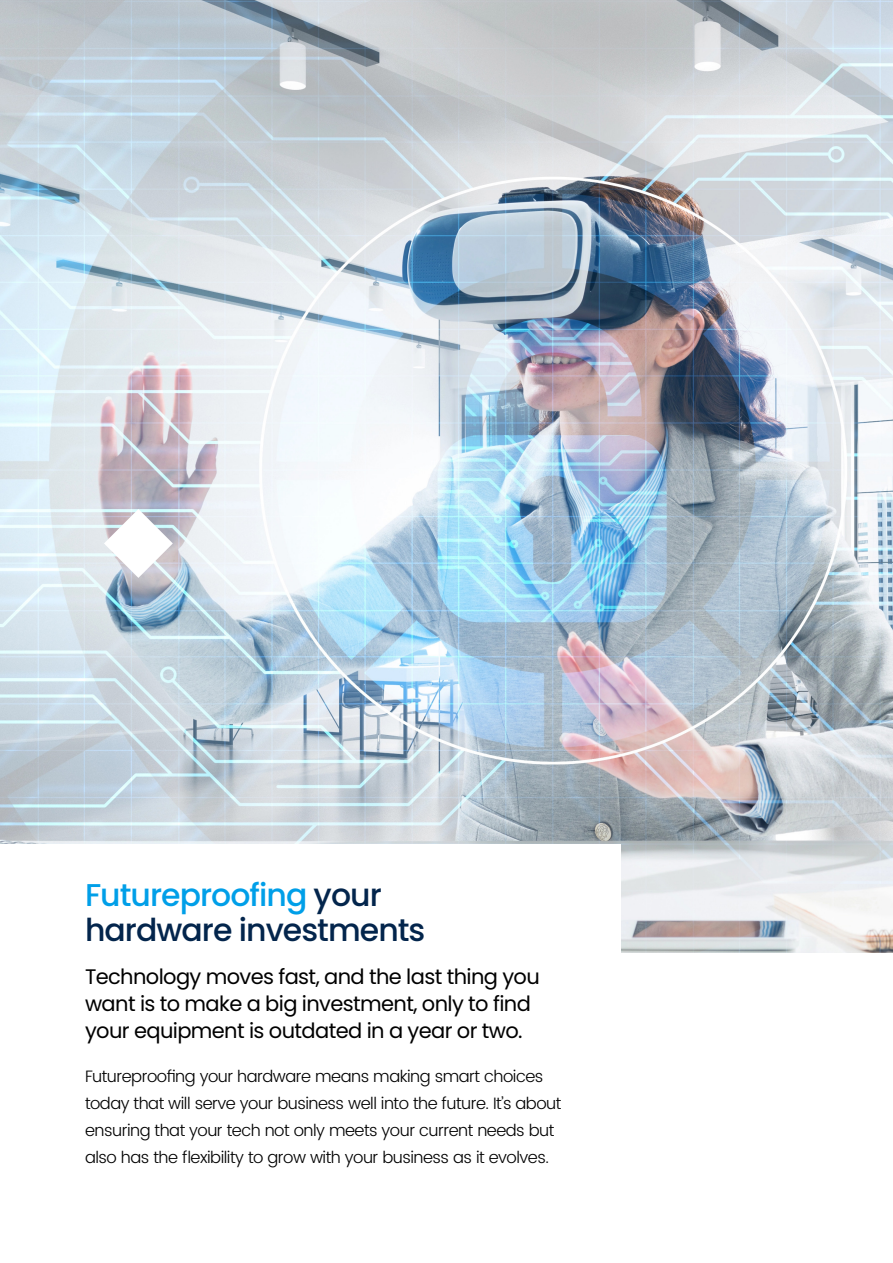
<style>
.page{position:relative;width:893px;height:1263px;background:#fff}
.page>*{position:absolute;margin:0;border:0;box-sizing:border-box;transform-origin:0 0}
.t1{font:500 31.5px/35px "Poppins";letter-spacing:-.03em;color:#03254c}
.t2{font:21px/27px "Poppins";letter-spacing:-.03em;color:#000}
.t3{font:300 16.5px/27px "Poppins";letter-spacing:-.03em;color:#000}
.s1{color:#009fe8}
</style>
<div class="page">
<img style="left:0;top:0;width:893px;height:953px">
<div style="left:0;top:844px;width:621px;height:382px;background:#fff"></div>
<svg style="left:104px;top:509px;width:69px;height:69px"></svg>
<p class="t1" style="left:85px;top:877px;width:342px"><span class="s1">Futureproofing</span> your hardware investments</p>
<p class="t2" style="left:85px;top:963px;width:456px">Technology moves fast, and the last thing you want is to make a big investment, only to find your equipment is outdated in a year or two.</p>
<p class="t3" style="left:85px;top:1063px;width:478px">Futureproofing your hardware means making smart choices today that will serve your business well into the future. It’s about ensuring that your tech not only meets your current needs but also has the flexibility to grow with your business as it evolves.</p>
</div>
